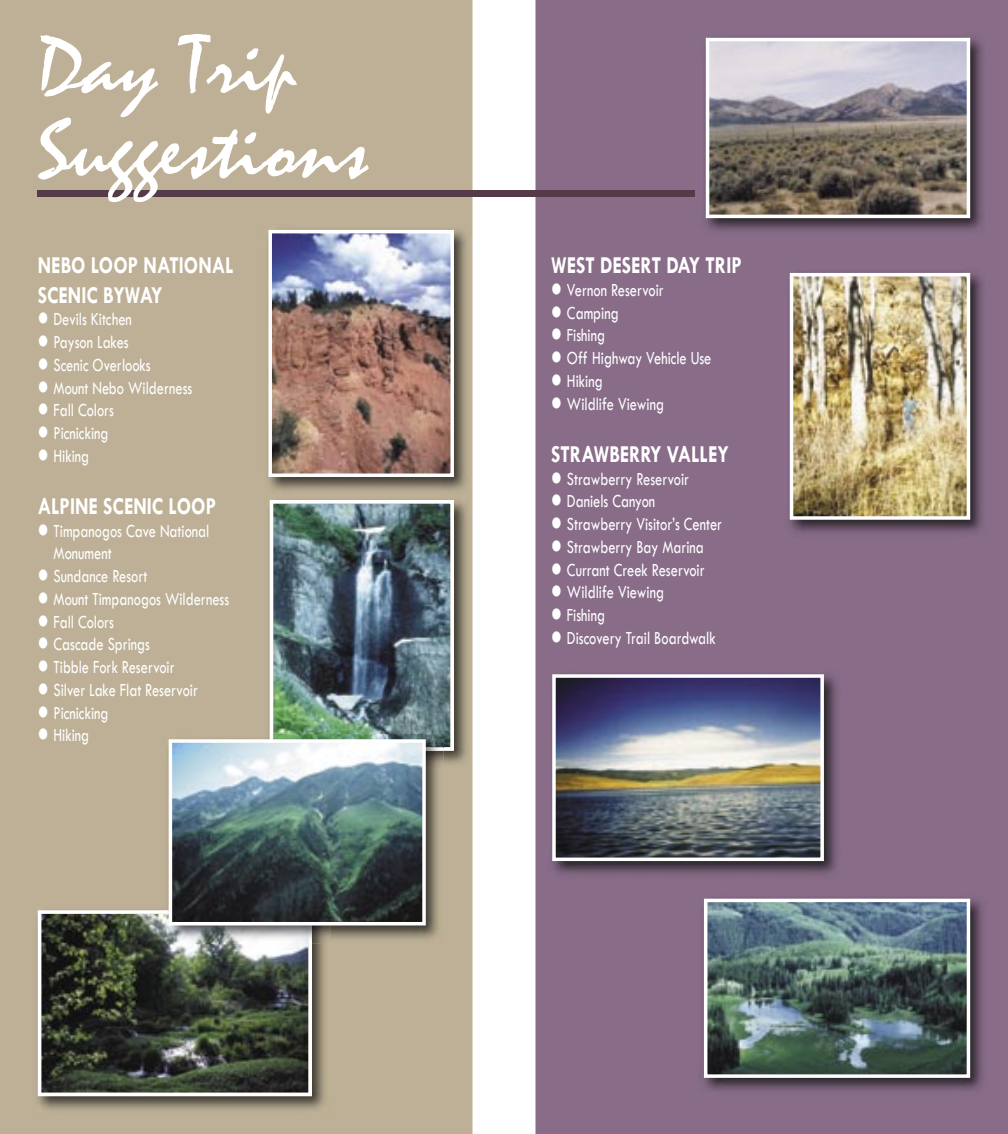
<style>
.page{position:relative;width:1008px;height:1134px;background:#fff}
.page>*{position:absolute;margin:0;border:0;box-sizing:border-box;transform-origin:0 0}
.t1{font:84px/84px "Mistral";color:#fff;scale:1.12 1}
.t2{font:700 24.5px/29.4px "Tw Cen";color:#fff;scale:.8 1}
.t3{font:19.25px/22.8px "Tw Cen";color:#fff;scale:.75 1}
</style>
<div class="page">
<div style="left:0;top:0;width:472px;height:1134px;background:#bdb096"></div>
<div style="left:536px;top:0;width:472px;height:1134px;background:#886c88"></div>
<div style="left:38px;top:190px;width:657px;height:7px;background:#553a48"></div>
<img style="left:701px;top:33px;width:287px;height:203px">
<svg style="left:706px;top:38px;width:264px;height:180px;background:#989190"></svg>
<img style="left:785px;top:268px;width:203px;height:269px">
<img style="left:790px;top:273px;width:180px;height:247px">
<img style="left:547px;top:669px;width:294px;height:210px">
<img style="left:552px;top:674px;width:272px;height:187px">
<img style="left:699px;top:894px;width:290px;height:202px">
<img style="left:704px;top:899px;width:266px;height:179px">
<img style="left:263px;top:225px;width:209px;height:269px">
<img style="left:268px;top:230px;width:186px;height:247px">
<img style="left:265px;top:495px;width:207px;height:273px">
<img style="left:270px;top:500px;width:184px;height:251px">
<img style="left:33px;top:905px;width:297px;height:209px">
<svg style="left:38px;top:910px;width:274px;height:186px;background:#474d42"></svg>
<img style="left:164px;top:734px;width:280px;height:209px">
<img style="left:265px;top:734px;width:179px;height:34px">
<img style="left:270px;top:734px;width:174px;height:17px">
<img style="left:164px;top:905px;width:166px;height:38px">
<img style="left:164px;top:910px;width:148px;height:33px">
<svg style="left:169px;top:739px;width:257px;height:186px;background:#697b7f"></svg>
<h1 class="t1" style="left:38px;top:26px;width:297px">Day Trip<br>Suggestions</h1>
<p class="t2" style="left:38px;top:250px;width:246px">NEBO LOOP NATIONAL<br>SCENIC BYWAY</p>
<p class="t3" style="left:38px;top:308px;width:127px">● Devils Kitchen</p>
<p class="t3" style="left:38px;top:330px;width:123px">● Payson Lakes</p>
<p class="t3" style="left:38px;top:353px;width:152px">● Scenic Overlooks</p>
<p class="t3" style="left:38px;top:376px;width:208px">● Mount Nebo Wilderness</p>
<p class="t3" style="left:38px;top:399px;width:103px">● Fall Colors</p>
<p class="t3" style="left:38px;top:421px;width:96px">● Picnicking</p>
<p class="t3" style="left:38px;top:444px;width:70px">● Hiking</p>
<p class="t2" style="left:38px;top:491px;width:224px">ALPINE SCENIC LOOP</p>
<p class="t3" style="left:54px;top:519px;width:209px;text-indent:-16px">● Timpanogos Cave National<br>Monument</p>
<p class="t3" style="left:38px;top:565px;width:148px">● Sundance Resort</p>
<p class="t3" style="left:38px;top:587px;width:257px">● Mount Timpanogos Wilderness</p>
<p class="t3" style="left:38px;top:610px;width:103px">● Fall Colors</p>
<p class="t3" style="left:38px;top:633px;width:151px">● Cascade Springs</p>
<p class="t3" style="left:38px;top:656px;width:184px">● Tibble Fork Reservoir</p>
<p class="t3" style="left:38px;top:678px;width:215px">● Silver Lake Flat Reservoir</p>
<p class="t3" style="left:38px;top:701px;width:96px">● Picnicking</p>
<p class="t3" style="left:38px;top:724px;width:70px">● Hiking</p>
<p class="t2" style="left:551px;top:250px;width:240px">WEST DESERT DAY TRIP</p>
<p class="t3" style="left:551px;top:278px;width:151px">● Vernon Reservoir</p>
<p class="t3" style="left:551px;top:301px;width:91px">● Camping</p>
<p class="t3" style="left:551px;top:324px;width:73px">● Fishing</p>
<p class="t3" style="left:551px;top:347px;width:215px">● Off Highway Vehicle Use</p>
<p class="t3" style="left:551px;top:369px;width:70px">● Hiking</p>
<p class="t3" style="left:551px;top:392px;width:152px">● Wildlife Viewing</p>
<p class="t2" style="left:551px;top:439px;width:223px">STRAWBERRY VALLEY</p>
<p class="t3" style="left:551px;top:467px;width:185px">● Strawberry Reservoir</p>
<p class="t3" style="left:551px;top:490px;width:140px">● Daniels Canyon</p>
<p class="t3" style="left:551px;top:513px;width:229px">● Strawberry Visitor’s Center</p>
<p class="t3" style="left:551px;top:535px;width:205px">● Strawberry Bay Marina</p>
<p class="t3" style="left:551px;top:558px;width:206px">● Currant Creek Reservoir</p>
<p class="t3" style="left:551px;top:581px;width:152px">● Wildlife Viewing</p>
<p class="t3" style="left:551px;top:604px;width:73px">● Fishing</p>
<p class="t3" style="left:551px;top:626px;width:221px">● Discovery Trail Boardwalk</p>
</div>
